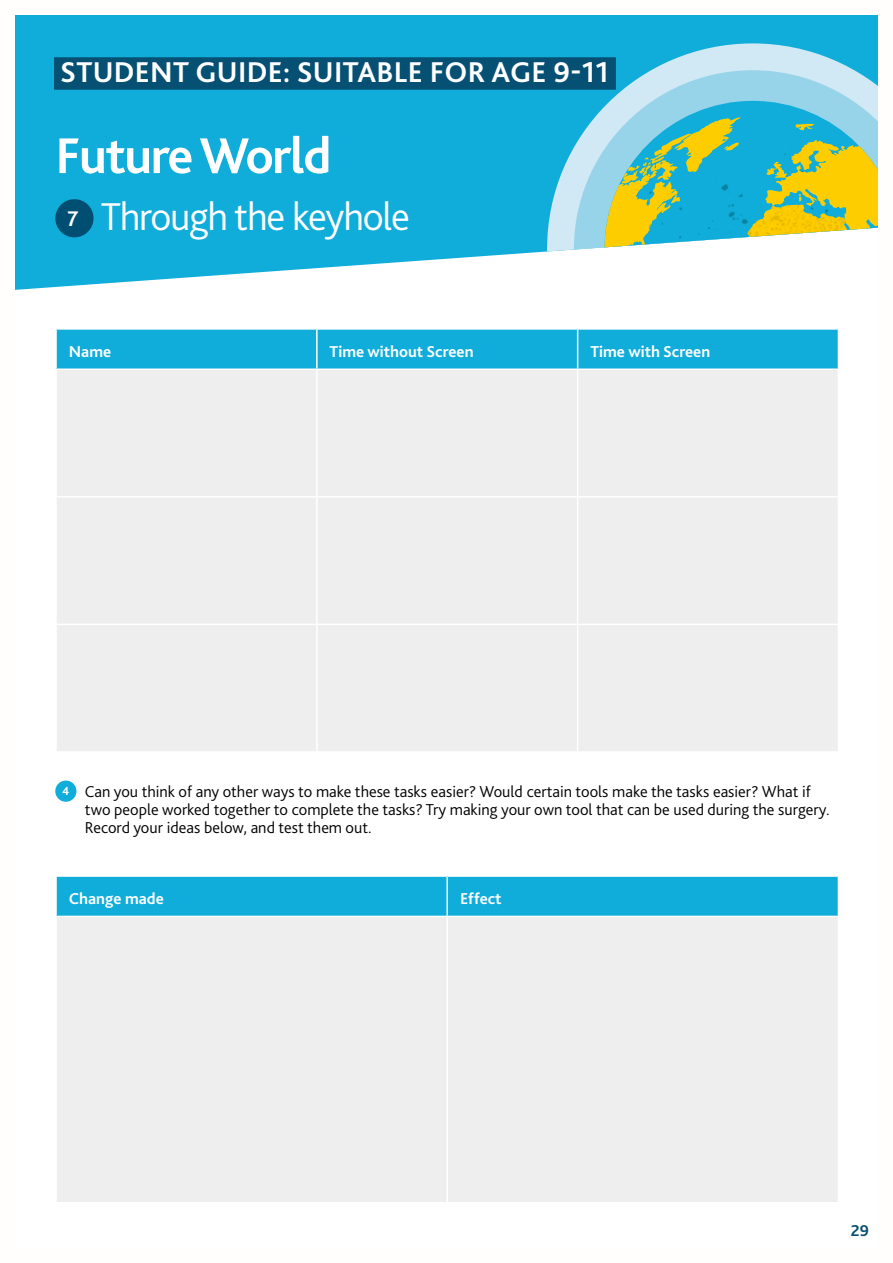
<style>
.page{position:relative;width:893px;height:1263px;background:#fff}
.page>*{position:absolute;margin:0;border:0;box-sizing:border-box;transform-origin:0 0}
.t1{font:700 52.5px "Bliss 2";letter-spacing:-.03em;color:#fff}
.t2{font:300 40.65px "Bliss 2";letter-spacing:-.03em;color:#fff}
.t3{font:700 30px "Bliss 2";letter-spacing:.01em;color:#fff}
.t4{font:300 16.5px/18px "Bliss 2";color:#000}
.t5{font:700 16.5px "Bliss 2";color:#fff}
.t6{font:700 16.5px "Bliss 2";color:#065073}
.s1{font-weight:700;font-size:22.2px}
.s2{font-weight:700;font-size:12.3px;color:#fff}
</style>
<div class="page">
<svg style="left:16px;top:16px;width:861px;height:274px;background:#2fb7de"></svg>
<svg style="left:547px;top:43px;width:330px;height:220px;background:#68c8e6"></svg>
<svg style="left:574px;top:70px;width:303px;height:193px;background:#9dd7eb"></svg>
<svg style="left:604px;top:101px;width:273px;height:162px;background:#65c6e4"></svg>
<img style="left:604px;top:152px;width:142px;height:95px">
<img style="left:759px;top:130px;width:118px;height:10px">
<svg style="left:605px;top:117px;width:135px;height:146px;background:#82c6aa"></svg>
<svg style="left:746px;top:140px;width:131px;height:123px"></svg>
<svg style="left:796px;top:124px;width:18px;height:7px"></svg>
<img style="left:747px;top:205px;width:100px;height:32px">
<div style="left:54px;top:57px;width:562px;height:33px;background:#065073"></div>
<div style="left:55px;top:199px;width:39px;height:38px;background:#004f73;border-radius:50%"></div>
<div style="left:57px;top:330px;width:781px;height:38px;background:#10adda"></div>
<div style="left:57px;top:370px;width:781px;height:381px;background:#efeeef"></div>
<hr style="left:316px;top:370px;width:2px;height:126px;background:#fff">
<hr style="left:577px;top:370px;width:1px;height:126px;background:#fff">
<hr style="left:55px;top:496px;width:262px;height:2px;background:#fff">
<hr style="left:317px;top:496px;width:261px;height:2px;background:#fff">
<hr style="left:316px;top:498px;width:2px;height:126px;background:#fff">
<hr style="left:578px;top:496px;width:261px;height:2px;background:#fff">
<hr style="left:577px;top:498px;width:1px;height:126px;background:#fff">
<hr style="left:55px;top:624px;width:262px;height:1px;background:#fff">
<hr style="left:317px;top:624px;width:261px;height:1px;background:#fff">
<hr style="left:316px;top:625px;width:2px;height:126px;background:#fff">
<hr style="left:578px;top:624px;width:261px;height:1px;background:#fff">
<hr style="left:577px;top:625px;width:1px;height:126px;background:#fff">
<hr style="left:316px;top:330px;width:2px;height:38px;background:#fff">
<hr style="left:577px;top:330px;width:1px;height:38px;background:#fff">
<div style="left:55px;top:780px;width:21px;height:22px;background:#10adda;border-radius:50%"></div>
<div style="left:57px;top:877px;width:781px;height:39px;background:#10adda"></div>
<div style="left:57px;top:917px;width:781px;height:285px;background:#efeeef"></div>
<hr style="left:446px;top:917px;width:2px;height:285px;background:#fff">
<hr style="left:446px;top:877px;width:2px;height:39px;background:#fff">
<h3 class="t3" style="left:60px;top:54px;width:550px">STUDENT GUIDE: SUITABLE FOR AGE 9-11</h3>
<h1 class="t1" style="left:55px;top:123px;width:278px">Future World</h1>
<h2 class="t2" style="left:67px;top:191px;width:344px"><span class="s1">7</span> Through the keyhole</h2>
<p class="t5" style="left:69px;top:341px;width:44px">Name</p>
<p class="t5" style="left:330px;top:341px;width:145px">Time without Screen</p>
<p class="t5" style="left:590px;top:341px;width:121px">Time with Screen</p>
<p class="t4" style="left:85px;top:782px;width:746px;text-indent:-23px"><span class="s2">4</span> Can you think of any other ways to make these tasks easier? Would certain tools make the tasks easier? What if two people worked together to complete the tasks? Try making your own tool that can be used during the surgery.<br>Record your ideas below, and test them out.</p>
<p class="t5" style="left:69px;top:888px;width:97px">Change made</p>
<p class="t5" style="left:460px;top:888px;width:43px">Effect</p>
<p class="t6" style="left:851px;top:1221px;width:19px">29</p>
</div>
